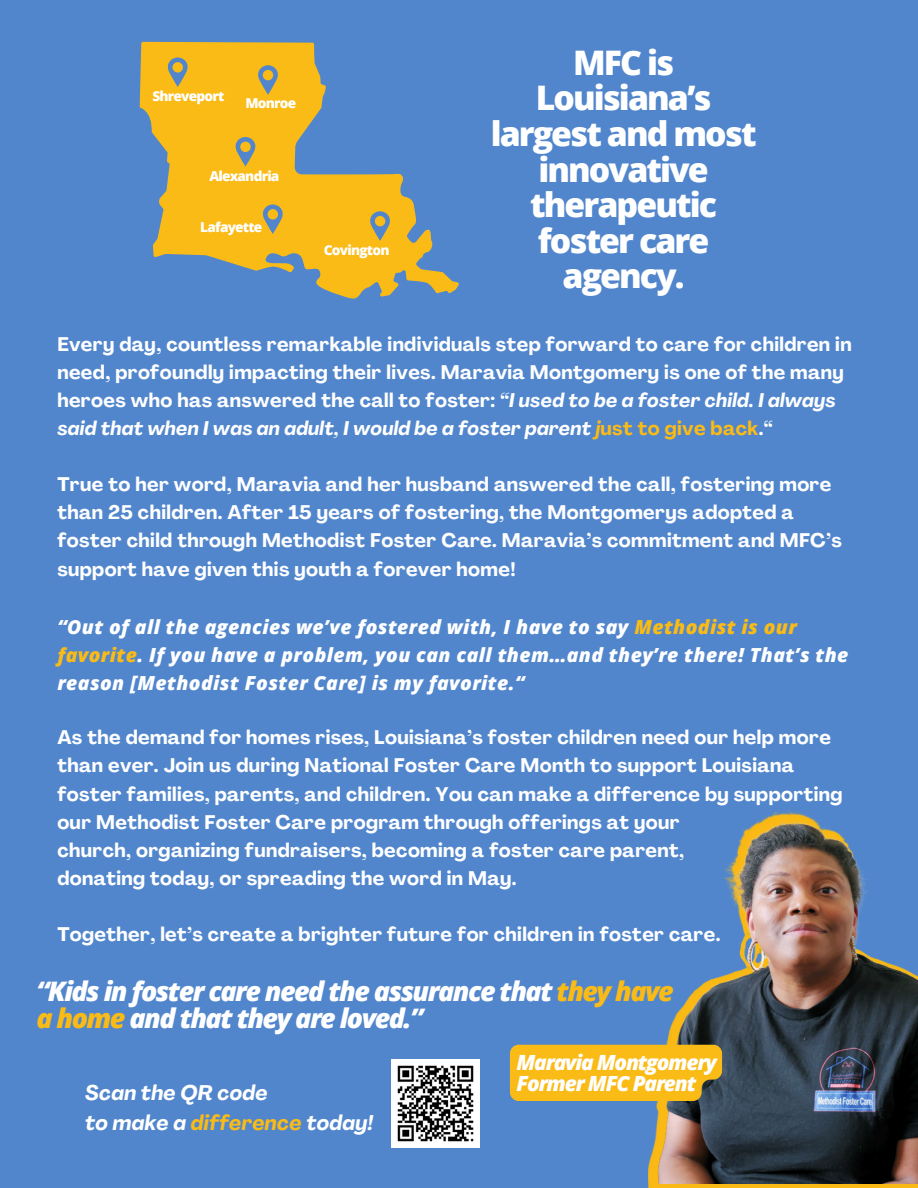
<style>
.page{position:relative;width:918px;height:1188px;background:#5186cd}
.page>*{position:absolute;margin:0;border:0;box-sizing:border-box;transform-origin:0 0}
.t1{font:800 33.75px/35.7px "Open Sans";letter-spacing:-.055em;color:#fff;text-align:center}
.t2{font:italic 800 26.85px/27.3px "Open Sans";letter-spacing:-.055em;color:#fff}
.t3{font:italic 700 21px/30.3px "Agrandir";letter-spacing:.02em;color:#fff}
.t4{font:italic 800 20.85px/21.5px "Open Sans";letter-spacing:-.055em;color:#fff}
.t5{font:700 19.35px/28.2px "Agrandir";letter-spacing:.02em;color:#fff}
.t6{font:italic 800 19.35px/28.2px "Open Sans";letter-spacing:.02em;color:#fff}
.t7{font:800 13.65px "Open Sans";letter-spacing:-.055em;color:#fff}
.s1{font-style:italic}
.s2{font-style:italic;color:#fabb17}
.s3{color:#fabb17}
</style>
<div class="page">
<img style="left:649px;top:1184px;width:269px;height:4px">
<img style="left:649px;top:810px;width:269px;height:374px">
<svg style="left:140px;top:42px;width:319px;height:256px;fill:#fabb17"></svg>
<svg style="left:167px;top:57px;width:21px;height:30px"></svg>
<svg style="left:258px;top:65px;width:20px;height:30px"></svg>
<svg style="left:235px;top:137px;width:20px;height:29px"></svg>
<svg style="left:263px;top:204px;width:20px;height:30px"></svg>
<svg style="left:370px;top:211px;width:20px;height:30px"></svg>
<img style="left:391px;top:1060px;width:88px;height:88px">
<div style="left:510px;top:1045px;width:212px;height:56px;background:#fabb17"></div>
<p class="t1" style="left:491px;top:44px;width:267px">MFC is<br>Louisiana’s largest and most innovative therapeutic foster care agency.</p>
<p class="t5" style="left:57px;top:332px;width:796px">Every day, countless remarkable individuals step forward to care for children in need, profoundly impacting their lives. Maravia Montgomery is one of the many heroes who has answered the call to foster: <span class="s1">“I used to be a foster child. I always said that when I was an adult, I would be a foster parent</span> <span class="s2">j</span><span class="s3">ust to give back</span>.“</p>
<p class="t5" style="left:57px;top:472px;width:786px">True to her word, Maravia and her husband answered the call, fostering more than 25 children. After 15 years of fostering, the Montgomerys adopted a foster child through Methodist Foster Care. Maravia’s commitment and MFC’s support have given this youth a forever home!</p>
<p class="t6" style="left:57px;top:612px;width:793px">“Out of all the agencies we’ve fostered with, I have to say <span class="s3">Methodist is our favorite</span>. If you have a problem, you can call them…and they’re there! That’s the reason [Methodist Foster Care] is my favorite.“</p>
<h1 class="t5" style="left:57px;top:725px;width:787px">As the demand for homes rises, Louisiana’s foster children need our help more than ever. Join us during National Foster Care Month to support Louisiana foster families, parents, and children. You can make a difference by supporting our Methodist Foster Care program through offerings at your<br>church, organizing fundraisers, becoming a foster care parent,<br>donating today, or spreading the word in May.</h1>
<h3 class="t5" style="left:57px;top:922px;width:665px">Together, let’s create a brighter future for children in foster care.</h3>
<p class="t7" style="left:152px;top:86px;width:73px">Shreveport</p>
<p class="t7" style="left:245px;top:94px;width:52px">Monroe</p>
<p class="t7" style="left:209px;top:166px;width:72px">Alexandria</p>
<p class="t7" style="left:200px;top:218px;width:64px">Lafayette</p>
<p class="t7" style="left:324px;top:240px;width:67px">Covington</p>
<p class="t2" style="left:36px;top:977px;width:639px">“Kids in foster care need the assurance that <span class="s3">they have a home</span> and that they are loved.”</p>
<p class="t4" style="left:516px;top:1051px;width:202px">Maravia Montgomery<br>Former MFC Parent</p>
<h3 class="t3" style="left:85px;top:1080px;width:290px">Scan the QR code<br>to make a <span class="s3">difference</span> today!</h3>
</div>
